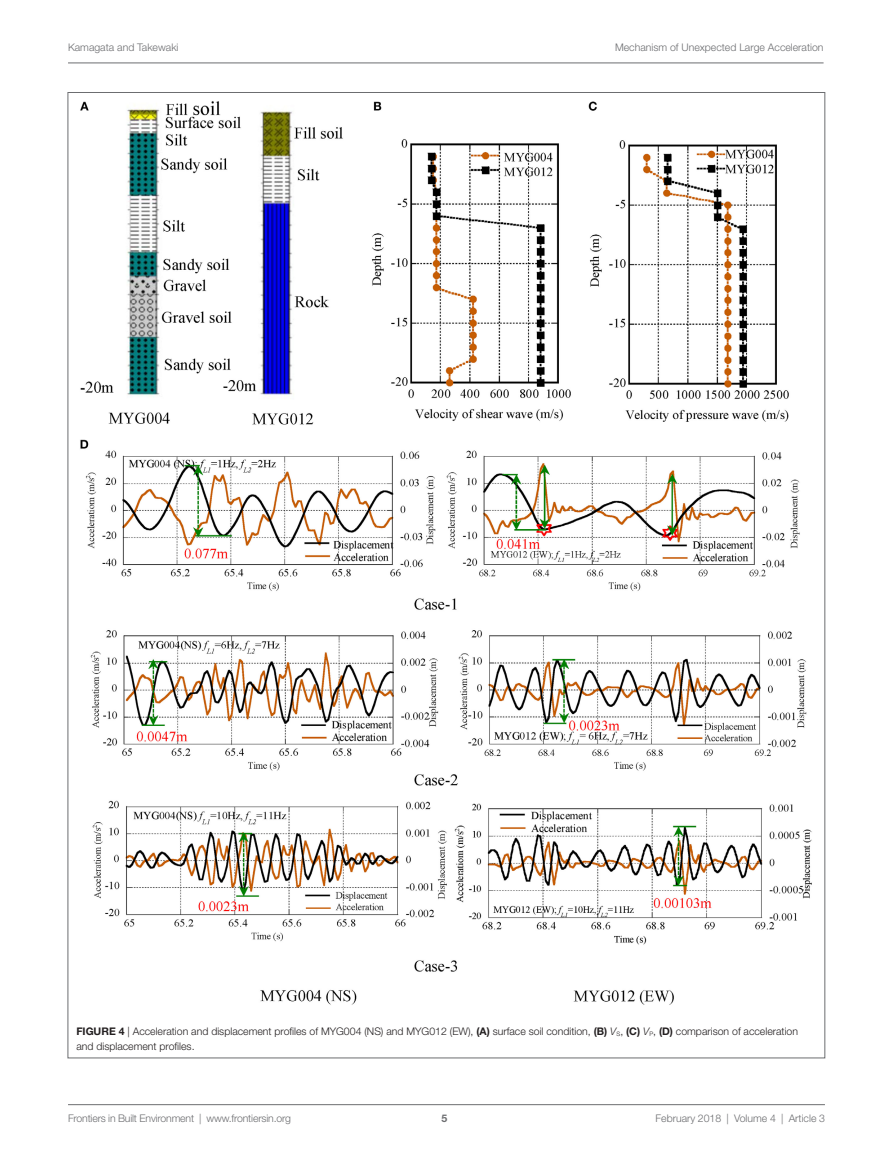
<style>
.page{position:relative;width:893px;height:1170px;background:#fff}
.page>*{position:absolute;margin:0;border:0;box-sizing:border-box;transform-origin:0 0}
.t1{font:300 10.5px/14.2px "Helvetica Neue LT Std";color:#231f20}
.t2{font:300 10.5px "Helvetica Neue LT Std";color:#6c6d70}
.t3{font:700 10.5px "Helvetica Neue LT Std";color:#6c6d70}
.s1{font-weight:700}
.s2{font-style:italic}
</style>
<div class="page">
<img style="left:80px;top:101px;width:732px;height:904px">
<hr style="left:68px;top:1104px;width:757px;height:1px;background:#6c6d70">
<hr style="left:68px;top:63px;width:755px;height:1px;background:#6c6d70">
<p class="t2" style="left:68px;top:41px;width:112px">Kamagata and Takewaki</p>
<p class="t2" style="left:615px;top:41px;width:210px">Mechanism of Unexpected Large Acceleration</p>
<p class="t1" style="left:76px;top:1024px;width:723px"><span class="s1">FIGURE 4</span> | Acceleration and displacement profiles of MYG004 (NS) and MYG012 (EW), <span class="s1">(A)</span> surface soil condition, <span class="s1">(B)</span> <span class="s2">V</span><sub>S</sub>, <span class="s1">(C)</span> <span class="s2">V</span><sub>P</sub>, <span class="s1">(D)</span> comparison of acceleration and displacement profiles.</p>
<p class="t2" style="left:68px;top:1111px;width:225px">Frontiers in Built Environment | www.frontiersin.org</p>
<p class="t2" style="left:656px;top:1111px;width:171px">February 2018 | Volume 4 | Article 3</p>
<p class="t3" style="left:441px;top:1111px;width:7px">5</p>
</div>
